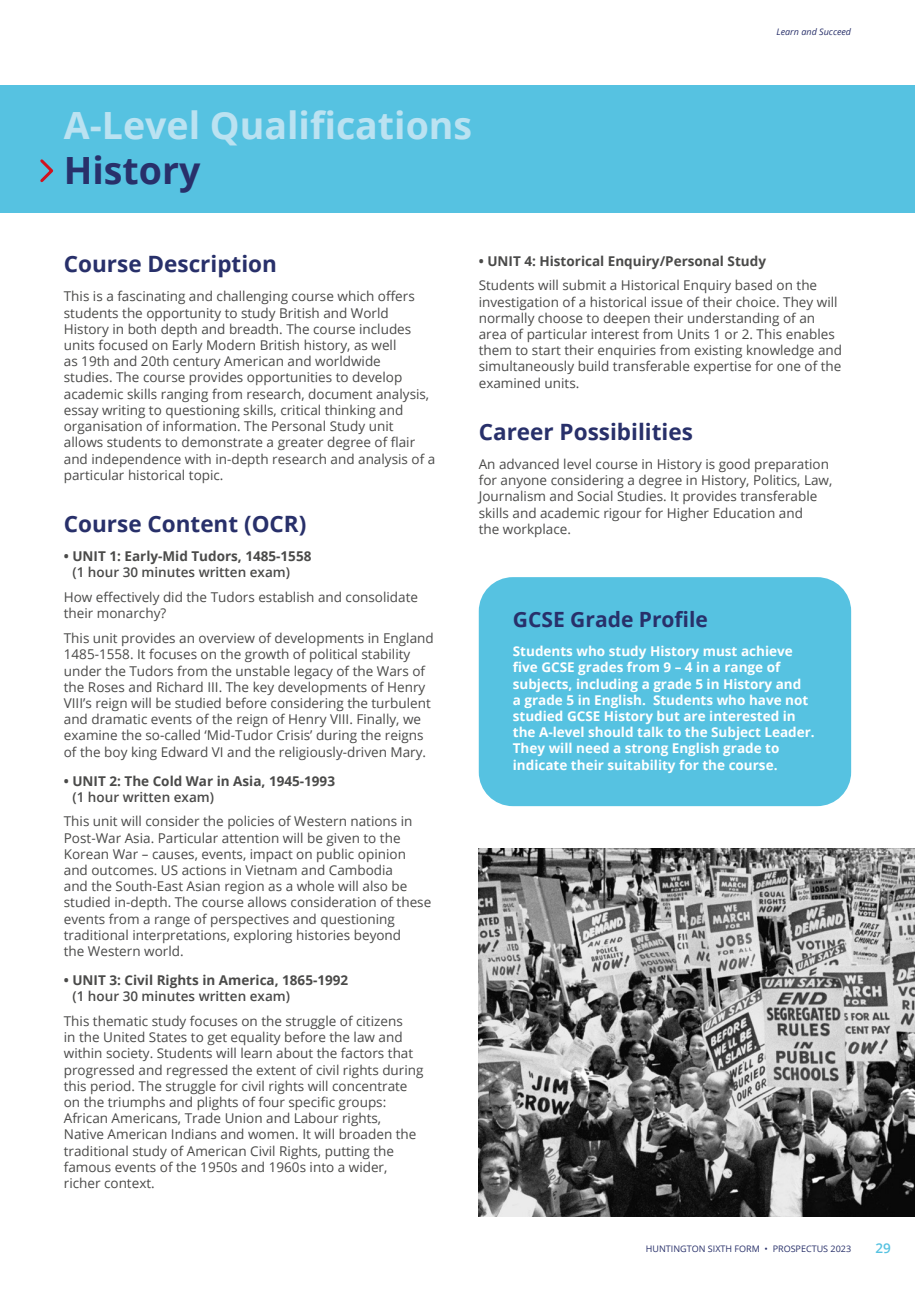
<style>
.page{position:relative;width:915px;height:1289px;background:#fff}
.page>*{position:absolute;margin:0;border:0;box-sizing:border-box;transform-origin:0 0}
.t1{font:700 37.5px "Open Sans";color:#bbe2f1}
.t2{font:700 37.5px "Open Sans";color:#28306a}
.t3{font:700 22.5px "Open Sans";color:#28306a}
.t4{font:700 21px "Open Sans";color:#28306a}
.t5{font:13.5px/16.2px "Open Sans";color:#4a4a49}
.t6{font:700 13.5px/16.2px "Open Sans";color:#fff}
.t7{font:700 13.5px "Open Sans";color:#4a4a49}
.t8{font:600 13.5px "Open Sans";color:#4a4a49}
.t9{font:600 13.5px "Open Sans";color:#56c2e1}
.t10{font:9px "Open Sans";color:#28306a}
.t11{font:italic 9px "Open Sans";color:#28306a}
</style>
<div class="page">
<div style="left:0;top:85px;width:914px;height:128px;background:#56c2e1"></div>
<svg style="left:40px;top:159px;width:14px;height:24px"></svg>
<img style="left:478px;top:848px;width:436px;height:368px">
<div style="left:478px;top:577px;width:372px;height:229px;background:#56c2e1;border-radius:34px"></div>
<h1 class="t1" style="left:64px;top:99px;width:410px">A-Level Qualifications</h1>
<h1 class="t2" style="left:64px;top:144px;width:138px">History</h1>
<p class="t11" style="left:776px;top:26px;width:76px">Learn and Succeed</p>
<h2 class="t3" style="left:64px;top:248px;width:214px">Course Description</h2>
<p class="t5" style="left:64px;top:288px;width:373px">This is a fascinating and challenging course which offers students the opportunity to study British and World History in both depth and breadth. The course includes units focused on Early Modern British history, as well<br>as 19th and 20th century American and worldwide<br>studies. The course provides opportunities to develop academic skills ranging from research, document analysis, essay writing to questioning skills, critical thinking and organisation of information. The Personal Study unit allows students to demonstrate a greater degree of flair and independence with in-depth research and analysis of a particular historical topic.</p>
<h2 class="t3" style="left:64px;top:508px;width:244px">Course Content (OCR)</h2>
<p class="t7" style="left:64px;top:547px;width:249px">• UNIT 1: Early-Mid Tudors, 1485-1558</p>
<p class="t8" style="left:72px;top:563px;width:219px">(1 hour 30 minutes written exam)</p>
<p class="t5" style="left:64px;top:589px;width:355px">How effectively did the Tudors establish and consolidate their monarchy?</p>
<p class="t5" style="left:64px;top:629px;width:371px">This unit provides an overview of developments in England 1485-1558. It focuses on the growth of political stability under the Tudors from the unstable legacy of the Wars of the Roses and Richard III. The key developments of Henry VIII’s reign will be studied before considering the turbulent and dramatic events of the reign of Henry VIII. Finally, we examine the so-called ‘Mid-Tudor Crisis’ during the reigns of the boy king Edward VI and the religiously-driven Mary.</p>
<p class="t7" style="left:64px;top:771px;width:273px">• UNIT 2: The Cold War in Asia, 1945-1993</p>
<p class="t8" style="left:72px;top:787px;width:143px">(1 hour written exam)</p>
<p class="t5" style="left:64px;top:813px;width:369px">This unit will consider the policies of Western nations in Post-War Asia. Particular attention will be given to the Korean War – causes, events, impact on public opinion and outcomes. US actions in Vietnam and Cambodia<br>and the South-East Asian region as a whole will also be studied in-depth. The course allows consideration of these events from a range of perspectives and questioning traditional interpretations, exploring histories beyond<br>the Western world.</p>
<p class="t7" style="left:64px;top:970px;width:286px">• UNIT 3: Civil Rights in America, 1865-1992</p>
<p class="t8" style="left:72px;top:987px;width:219px">(1 hour 30 minutes written exam)</p>
<p class="t5" style="left:64px;top:1012px;width:361px">This thematic study focuses on the struggle of citizens<br>in the United States to get equality before the law and within society. Students will learn about the factors that progressed and regressed the extent of civil rights during this period. The struggle for civil rights will concentrate on the triumphs and plights of four specific groups:<br>African Americans, Trade Union and Labour rights, Native American Indians and women. It will broaden the traditional study of American Civil Rights, putting the famous events of the 1950s and 1960s into a wider, richer context.</p>
<p class="t7" style="left:478px;top:251px;width:289px">• UNIT 4: Historical Enquiry/Personal Study</p>
<p class="t5" style="left:478px;top:277px;width:365px">Students will submit a Historical Enquiry based on the investigation of a historical issue of their choice. They will normally choose to deepen their understanding of an area of particular interest from Units 1 or 2. This enables them to start their enquiries from existing knowledge and simultaneously build transferable expertise for one of the examined units.</p>
<h2 class="t3" style="left:478px;top:416px;width:216px">Career Possibilities</h2>
<p class="t5" style="left:478px;top:455px;width:355px">An advanced level course in History is good preparation for anyone considering a degree in History, Politics, Law, Journalism and Social Studies. It provides transferable skills and academic rigour for Higher Education and<br>the workplace.</p>
<h3 class="t4" style="left:512px;top:604px;width:197px">GCSE Grade Profile</h3>
<p class="t6" style="left:512px;top:643px;width:303px">Students who study History must achieve five GCSE grades from 9 – 4 in a range of subjects, including a grade 5 in History and<br>a grade 5 in English. Students who have not studied GCSE History but are interested in the A-level should talk to the Subject Leader.<br>They will need a strong English grade to indicate their suitability for the course.</p>
<p class="t10" style="left:645px;top:1242px;width:207px">HUNTINGTON SIXTH FORM • PROSPECTUS 2023</p>
<p class="t9" style="left:875px;top:1239px;width:17px">29</p>
</div>
